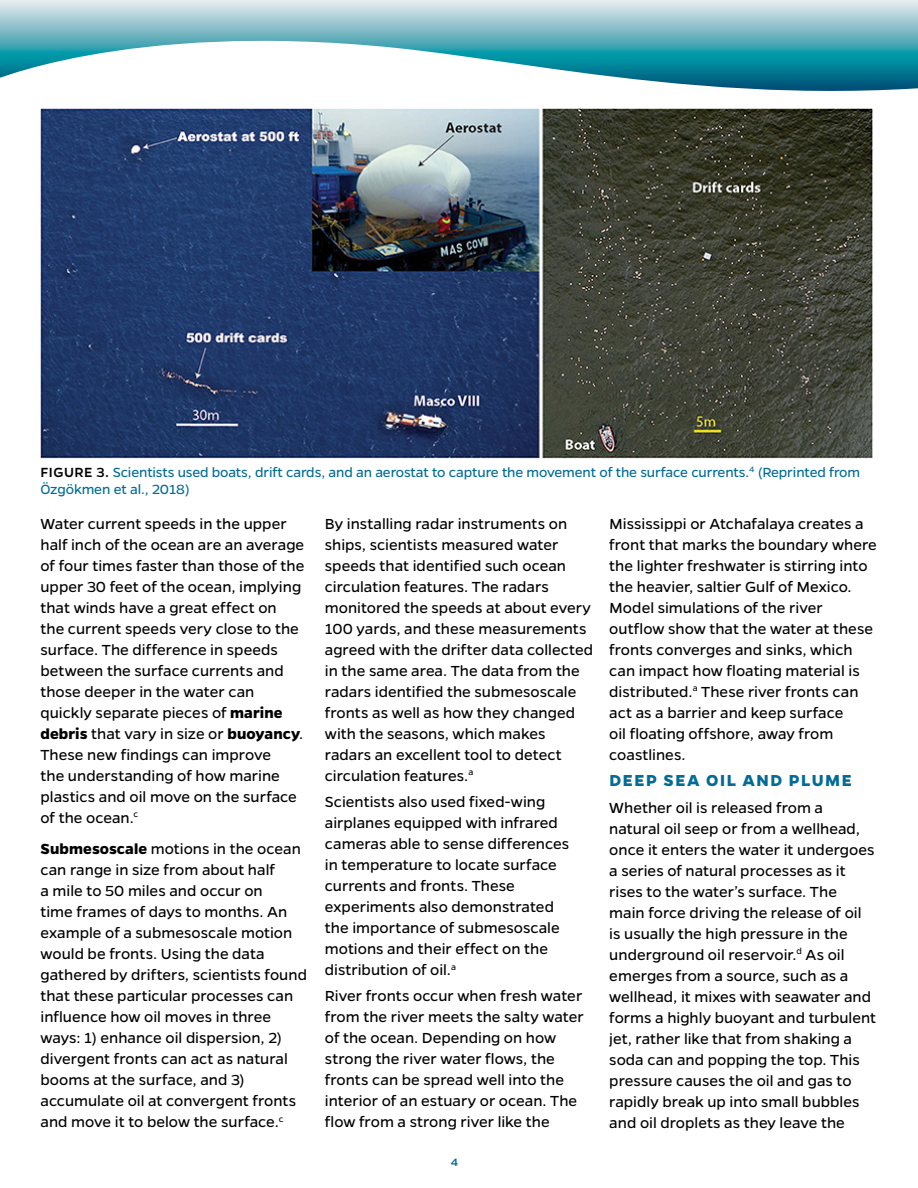
<style>
.page{position:relative;width:918px;height:1188px;background:#fff}
.page>*{position:absolute;margin:0;border:0;box-sizing:border-box;transform-origin:0 0}
.t1{font:700 18px "Gentona";letter-spacing:.09em;color:#026c96}
.t2{font:16.5px/21px "Gentona";color:#000}
.t3{font:15px/17.2px "Gentona";letter-spacing:-.01em;color:#026c96}
.t4{font:500 12px "Gentona";color:#026c96}
.s1{font-weight:500;color:#000}
.s2{font-weight:700}
</style>
<div class="page">
<svg style="left:0;top:0;width:918px;height:91px"></svg>
<img style="left:40px;top:108px;width:833px;height:351px">
<p class="t3" style="left:41px;top:463px;width:821px"><span class="s1">FIGURE 3.</span> Scientists used boats, drift cards, and an aerostat to capture the movement of the surface currents.<sup>4</sup> (Reprinted from<br>Özgökmen et al., 2018)</p>
<p class="t2" style="left:40px;top:513px;width:265px">Water current speeds in the upper half inch of the ocean are an average of four times faster than those of the upper 30 feet of the ocean, implying that winds have a great effect on the current speeds very close to the surface. The difference in speeds between the surface currents and those deeper in the water can quickly separate pieces of <span class="s2">marine debris</span> that vary in size or <span class="s2">buoyancy</span>.<br>These new findings can improve<br>the understanding of how marine plastics and oil move on the surface of the ocean.<sup>c</sup></p>
<p class="t2" style="left:40px;top:839px;width:268px"><span class="s2">Submesoscale</span> motions in the ocean can range in size from about half<br>a mile to 50 miles and occur on<br>time frames of days to months. An example of a submesoscale motion would be fronts. Using the data gathered by drifters, scientists found that these particular processes can influence how oil moves in three ways: 1) enhance oil dispersion, 2) divergent fronts can act as natural booms at the surface, and 3) accumulate oil at convergent fronts and move it to below the surface.<sup>c</sup></p>
<p class="t2" style="left:325px;top:513px;width:270px">By installing radar instruments on ships, scientists measured water speeds that identified such ocean circulation features. The radars monitored the speeds at about every 100 yards, and these measurements agreed with the drifter data collected in the same area. The data from the radars identified the submesoscale fronts as well as how they changed with the seasons, which makes radars an excellent tool to detect circulation features.<sup>a</sup></p>
<p class="t2" style="left:325px;top:791px;width:246px">Scientists also used fixed-wing airplanes equipped with infrared cameras able to sense differences in temperature to locate surface currents and fronts. These experiments also demonstrated the importance of submesoscale motions and their effect on the distribution of oil.<sup>a</sup></p>
<p class="t2" style="left:325px;top:986px;width:260px">River fronts occur when fresh water from the river meets the salty water of the ocean. Depending on how strong the river water flows, the fronts can be spread well into the interior of an estuary or ocean. The flow from a strong river like the</p>
<p class="t4" style="left:451px;top:1155px;width:9px">4</p>
<p class="t2" style="left:609px;top:513px;width:269px">Mississippi or Atchafalaya creates a front that marks the boundary where the lighter freshwater is stirring into the heavier, saltier Gulf of Mexico.<br>Model simulations of the river outflow show that the water at these fronts converges and sinks, which can impact how floating material is distributed.<sup>a</sup> These river fronts can act as a barrier and keep surface<br>oil floating offshore, away from coastlines.</p>
<p class="t1" style="left:609px;top:770px;width:244px">DEEP SEA OIL AND PLUME</p>
<p class="t2" style="left:609px;top:797px;width:268px">Whether oil is released from a natural oil seep or from a wellhead, once it enters the water it undergoes a series of natural processes as it rises to the water’s surface. The main force driving the release of oil is usually the high pressure in the underground oil reservoir.<sup>d</sup> As oil emerges from a source, such as a wellhead, it mixes with seawater and forms a highly buoyant and turbulent jet, rather like that from shaking a soda can and popping the top. This pressure causes the oil and gas to rapidly break up into small bubbles and oil droplets as they leave the</p>
</div>
